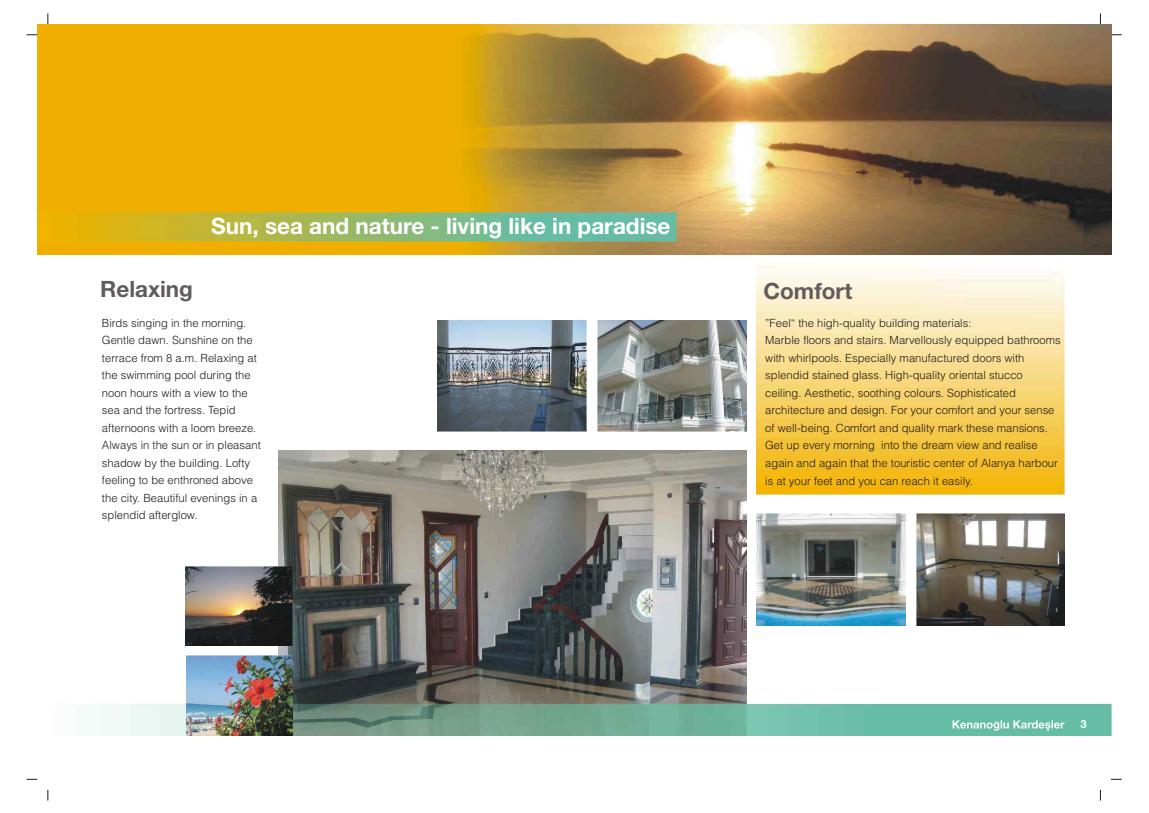
<style>
.page{position:relative;width:1149px;height:813px;background:#fff}
.page>*{position:absolute;margin:0;border:0;box-sizing:border-box;transform-origin:0 0}
.t1{font:700 22.5px "Helvetica Neue";color:#fff}
.t2{font:700 22.5px "Helvetica Neue";color:#615c5c}
.t3{font:300 11.25px/17.5px "Helvetica";color:#1f1a17}
.t4{font:700 11.25px "Helvetica Neue";color:#fff}
</style>
<div class="page">
<img style="left:37px;top:24px;width:1074px;height:231px">
<img style="left:37px;top:213px;width:639px;height:28px">
<img style="left:438px;top:320px;width:148px;height:112px">
<img style="left:597px;top:320px;width:149px;height:112px">
<img style="left:757px;top:513px;width:148px;height:112px">
<img style="left:916px;top:513px;width:149px;height:112px">
<img style="left:278px;top:451px;width:468px;height:252px">
<img style="left:80px;top:703px;width:1031px;height:32px">
<svg style="left:952px;top:720px;width:112px;height:10px"></svg>
<img style="left:757px;top:268px;width:308px;height:227px">
<img style="left:186px;top:566px;width:106px;height:80px">
<img style="left:186px;top:655px;width:106px;height:80px">
<h1 class="t2" style="left:100px;top:279px;width:94px">Relaxing</h1>
<h1 class="t1" style="left:211px;top:216px;width:461px">Sun, sea and nature - living like in paradise</h1>
<p class="t3" style="left:102px;top:315px;width:160px">Birds singing in the morning.<br>Gentle dawn. Sunshine on the terrace from 8 a.m. Relaxing at the swimming pool during the noon hours with a view to the sea and the fortress. Tepid afternoons with a loom breeze.<br>Always in the sun or in pleasant shadow by the building. Lofty feeling to be enthroned above the city. Beautiful evenings in a splendid afterglow.</p>
<h1 class="t2" style="left:763px;top:281px;width:90px">Comfort</h1>
<p class="t3" style="left:765px;top:315px;width:297px">”Feel“ the high-quality building materials:<br>Marble floors and stairs. Marvellously equipped bathrooms with whirlpools. Especially manufactured doors with splendid stained glass. High-quality oriental stucco ceiling. Aesthetic, soothing colours. Sophisticated architecture and design. For your comfort and your sense of well-being. Comfort and quality mark these mansions.<br>Get up every morning into the dream view and realise again and again that the touristic center of Alanya harbour is at your feet and you can reach it easily.</p>
<p class="t4" style="left:1080px;top:719px;width:8px">3</p>
</div>
